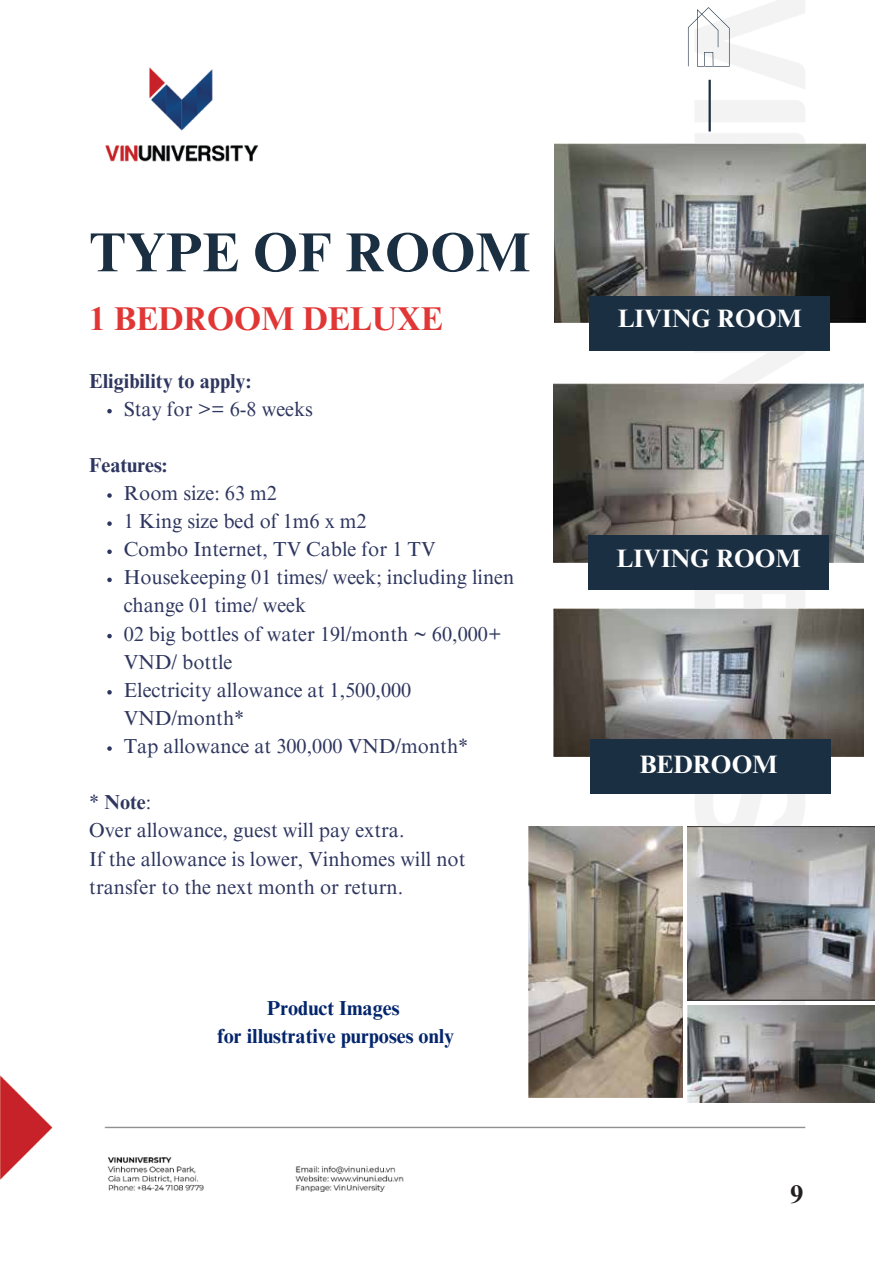
<style>
.page{position:relative;width:893px;height:1264px;background:#fff}
.page>*{position:absolute;margin:0;border:0;box-sizing:border-box;transform-origin:0 0}
.t1{font:700 55.05px "Times NRMT Pro";color:#1b2f42}
.t2{font:700 33px "Times NRMT Pro";color:#e13636}
.t3{font:700 25.5px "Times NRMT Pro";color:#231f20}
.t4{font:700 25.2px "Times NRMT Pro";color:#fff}
.t5{font:20.25px/28px "Times NRMT Pro";color:#2e365f}
.t6{font:700 20.25px/28px "Times NRMT Pro";color:#03256c;text-align:center}
.t7{font:700 20.25px "Times NRMT Pro";color:#2e365f}
.s1{font-weight:700}
</style>
<div class="page">
<img style="left:0;top:0;width:875px;height:1192px">
<hr style="left:708px;top:80px;width:2px;height:51px;background:#1b2f42">
<svg style="left:688px;top:7px;width:41px;height:60px"></svg>
<img style="left:554px;top:144px;width:310px;height:179px">
<div style="left:589px;top:296px;width:240px;height:54px;background:#1b2f42"></div>
<img style="left:553px;top:383px;width:310px;height:179px">
<div style="left:588px;top:535px;width:240px;height:55px;background:#1b2f42"></div>
<img style="left:553px;top:608px;width:310px;height:148px">
<div style="left:590px;top:739px;width:240px;height:55px;background:#1b2f42"></div>
<img style="left:528px;top:826px;width:154px;height:271px">
<img style="left:688px;top:826px;width:186px;height:174px">
<img style="left:688px;top:1005px;width:186px;height:96px">
<svg style="left:107px;top:409px;width:5px;height:4px"></svg>
<svg style="left:107px;top:493px;width:5px;height:5px"></svg>
<svg style="left:107px;top:521px;width:5px;height:5px"></svg>
<svg style="left:107px;top:549px;width:5px;height:5px"></svg>
<svg style="left:107px;top:577px;width:5px;height:5px"></svg>
<svg style="left:107px;top:634px;width:5px;height:4px"></svg>
<svg style="left:107px;top:690px;width:5px;height:4px"></svg>
<svg style="left:107px;top:746px;width:5px;height:4px"></svg>
<h1 class="t1" style="left:89px;top:218px;width:442px">TYPE OF ROOM</h1>
<h2 class="t2" style="left:89px;top:299px;width:355px">1 BEDROOM DELUXE</h2>
<p class="t7" style="left:89px;top:368px;width:163px">Eligibility to apply:</p>
<p class="t5" style="left:124px;top:396px;width:191px">Stay for &gt;= 6-8 weeks</p>
<p class="t7" style="left:89px;top:452px;width:79px">Features:</p>
<p class="t5" style="left:124px;top:480px;width:392px">Room size: 63 m2<br>1 King size bed of 1m6 x m2<br>Combo Internet, TV Cable for 1 TV<br>Housekeeping 01 times/ week; including linen change 01 time/ week<br>02 big bottles of water 19l/month ~ 60,000+<br>VND/ bottle<br>Electricity allowance at 1,500,000<br>VND/month*<br>Tap allowance at 300,000 VND/month*</p>
<p class="t5" style="left:89px;top:789px;width:378px">* <span class="s1">Note</span>:<br>Over allowance, guest will pay extra.<br>If the allowance is lower, Vinhomes will not transfer to the next month or return.</p>
<p class="t6" style="left:217px;top:994px;width:239px">Product Images<br>for illustrative purposes only</p>
<p class="t4" style="left:617px;top:303px;width:185px">LIVING ROOM</p>
<p class="t4" style="left:616px;top:542px;width:185px">LIVING ROOM</p>
<p class="t4" style="left:639px;top:749px;width:139px">BEDROOM</p>
<p class="t3" style="left:790px;top:1178px;width:14px">9</p>
</div>
